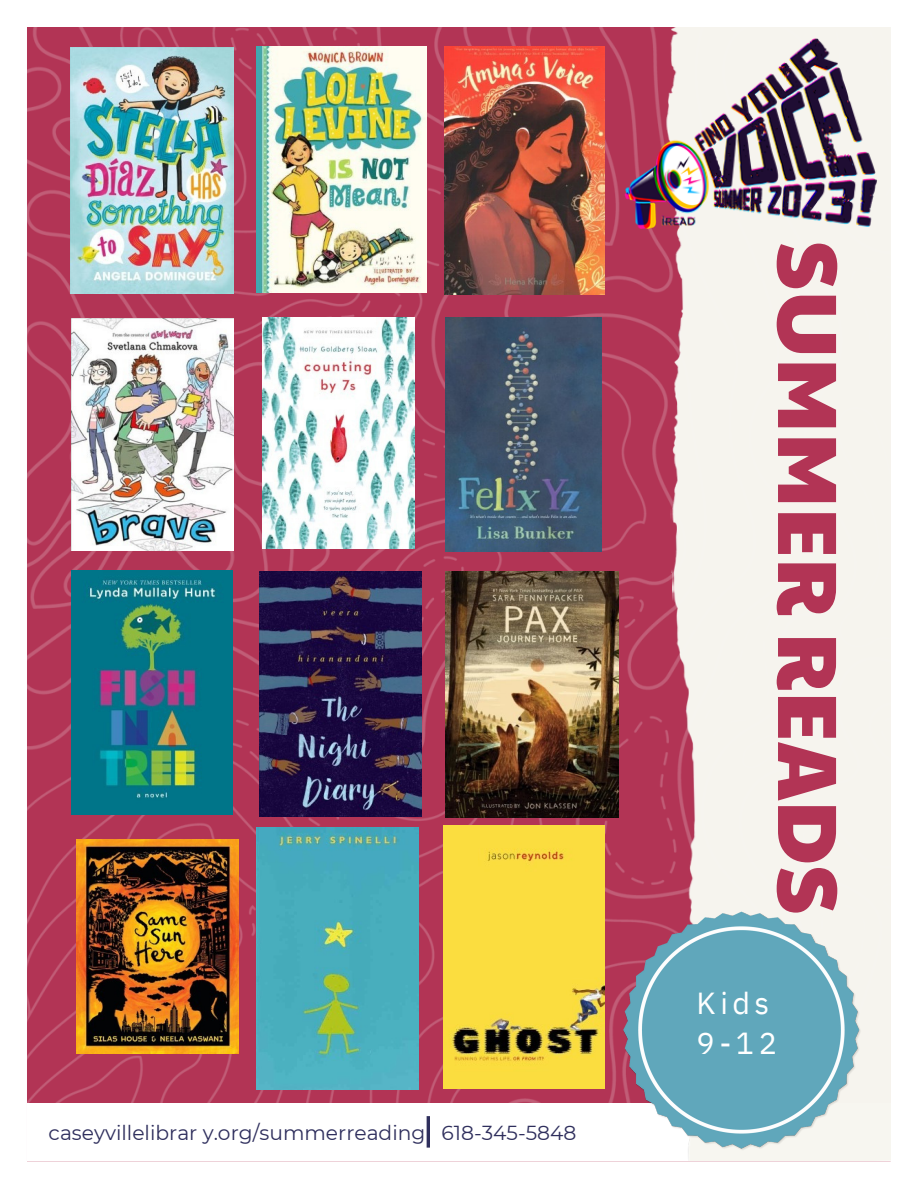
<style>
.page{position:relative;width:918px;height:1188px;background:#fff}
.page>*{position:absolute;margin:0;border:0;box-sizing:border-box;transform-origin:0 0}
.t1{font:84.3px "Paytone One";color:#b23455}
.t2{font:30.3px/40.5px "IBM Plex Sans";letter-spacing:.15em;color:#fff}
.t3{font:20.25px "Montserrat";color:#2f2f5d}
</style>
<div class="page">
<img style="left:27px;top:27px;width:632px;height:1076px">
<img style="left:659px;top:27px;width:232px;height:1134px">
<hr style="left:427px;top:1116px;width:3px;height:32px;background:#2f2f5d">
<img style="left:71px;top:47px;width:163px;height:247px">
<img style="left:256px;top:46px;width:170px;height:247px">
<img style="left:445px;top:46px;width:160px;height:249px">
<img style="left:71px;top:318px;width:162px;height:232px">
<img style="left:263px;top:318px;width:152px;height:230px">
<img style="left:446px;top:318px;width:155px;height:234px">
<img style="left:71px;top:570px;width:161px;height:245px">
<img style="left:260px;top:572px;width:162px;height:245px">
<img style="left:446px;top:572px;width:173px;height:246px">
<img style="left:76px;top:839px;width:162px;height:214px">
<img style="left:257px;top:827px;width:162px;height:262px">
<img style="left:444px;top:825px;width:161px;height:263px">
<img style="left:623px;top:38px;width:256px;height:192px">
<img style="left:621px;top:910px;width:242px;height:241px">
<p class="t3" style="left:49px;top:1121px;width:529px">caseyvillelibrar y.org/summerreading 618-345-5848</p>
<h1 class="t1" style="left:872px;top:241px;width:676px;rotate:90deg">SUMMER READS</h1>
<h2 class="t2" style="left:697px;top:982px;width:82px">Kids<br>9-12</h2>
</div>
